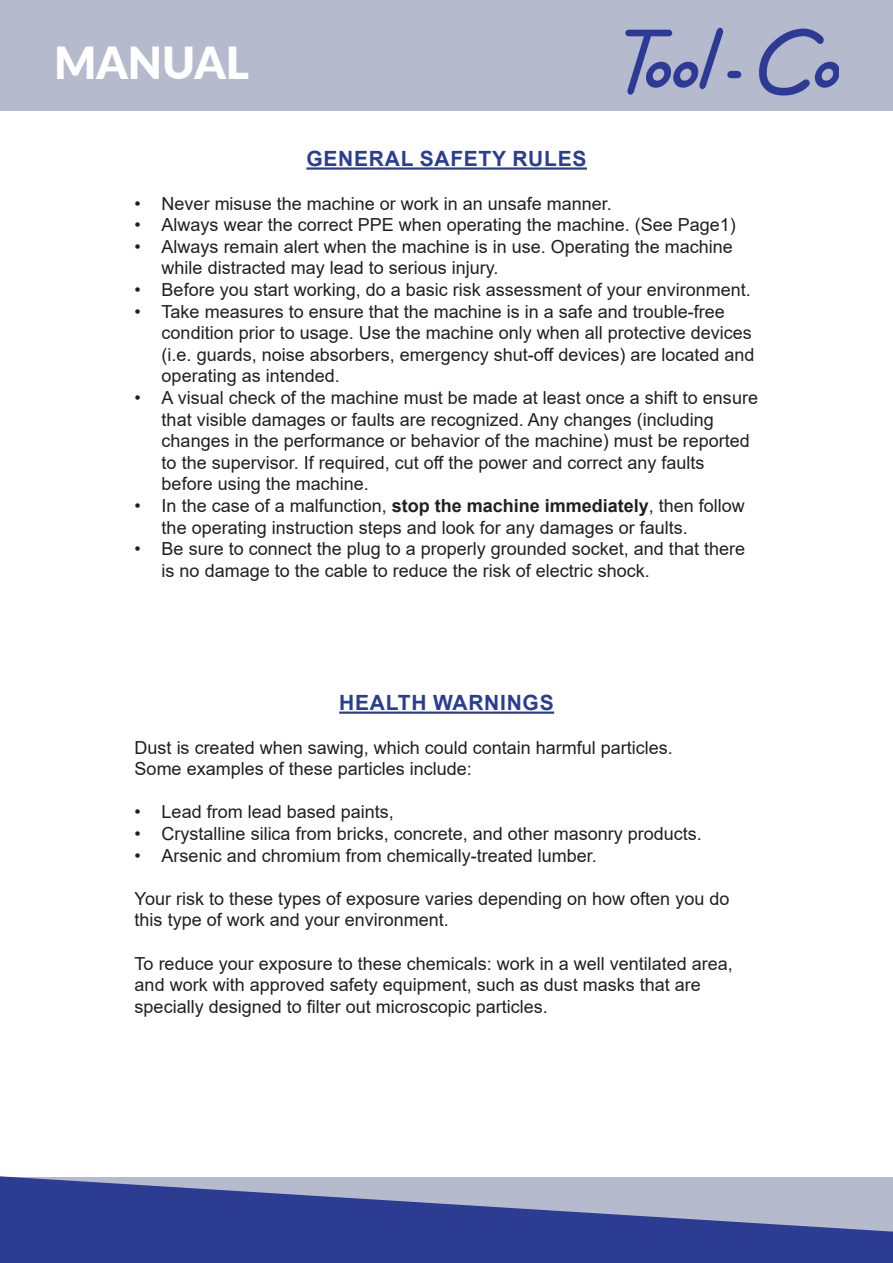
<style>
.page{position:relative;width:893px;height:1263px;background:#fff}
.page>*{position:absolute;margin:0;border:0;box-sizing:border-box;transform-origin:0 0}
.t1{font:900 44.25px "Lato";color:#fff}
.t2{font:700 21px "Arial";letter-spacing:.035em;color:#2a3e91}
.t3{font:18px/21.6px "Arial";color:#231f20}
.s1{font-weight:700}
</style>
<div class="page">
<div style="left:0;top:0;width:893px;height:110px;background:#b5bacc"></div>
<svg style="left:0;top:1176px;width:893px;height:87px;background:#5864a4"></svg>
<img style="left:625px;top:28px;width:214px;height:67px">
<hr style="left:306px;top:167px;width:281px;height:3px;background:#2a3e91">
<hr style="left:339px;top:711px;width:215px;height:3px;background:#2a3e91">
<h1 class="t1" style="left:54px;top:30px;width:197px">MANUAL</h1>
<p class="t2" style="left:306px;top:144px;width:282px">GENERAL SAFETY RULES</p>
<p class="t3" style="left:135px;top:192px;width:479px">• Never misuse the machine or work in an unsafe manner.</p>
<p class="t3" style="left:135px;top:214px;width:603px">• Always wear the correct PPE when operating the machine. (See Page1)</p>
<p class="t3" style="left:162px;top:235px;width:573px;text-indent:-27px">• Always remain alert when the machine is in use. Operating the machine while distracted may lead to serious injury.</p>
<p class="t3" style="left:135px;top:279px;width:618px">• Before you start working, do a basic risk assessment of your environment.</p>
<p class="t3" style="left:162px;top:300px;width:594px;text-indent:-27px">• Take measures to ensure that the machine is in a safe and trouble-free condition prior to usage. Use the machine only when all protective devices (i.e. guards, noise absorbers, emergency shut-off devices) are located and operating as intended.</p>
<p class="t3" style="left:162px;top:387px;width:598px;text-indent:-27px">• A visual check of the machine must be made at least once a shift to ensure that visible damages or faults are recognized. Any changes (including changes in the performance or behavior of the machine) must be reported to the supervisor. If required, cut off the power and correct any faults before using the machine.</p>
<p class="t3" style="left:162px;top:495px;width:585px;text-indent:-27px">• In the case of a malfunction, <span class="s1">stop the machine immediately</span>, then follow the operating instruction steps and look for any damages or faults.</p>
<p class="t3" style="left:162px;top:538px;width:585px;text-indent:-27px">• Be sure to connect the plug to a properly grounded socket, and that there is no damage to the cable to reduce the risk of electric shock.</p>
<p class="t2" style="left:339px;top:688px;width:216px">HEALTH WARNINGS</p>
<p class="t3" style="left:135px;top:736px;width:540px">Dust is created when sawing, which could contain harmful particles.<br>Some examples of these particles include:</p>
<p class="t3" style="left:135px;top:801px;width:261px">• Lead from lead based paints,</p>
<p class="t3" style="left:135px;top:823px;width:569px">• Crystalline silica from bricks, concrete, and other masonry products.</p>
<p class="t3" style="left:135px;top:844px;width:464px">• Arsenic and chromium from chemically-treated lumber.</p>
<p class="t3" style="left:135px;top:888px;width:596px">Your risk to these types of exposure varies depending on how often you do this type of work and your environment.</p>
<p class="t3" style="left:135px;top:952px;width:600px">To reduce your exposure to these chemicals: work in a well ventilated area, and work with approved safety equipment, such as dust masks that are specially designed to filter out microscopic particles.</p>
</div>
